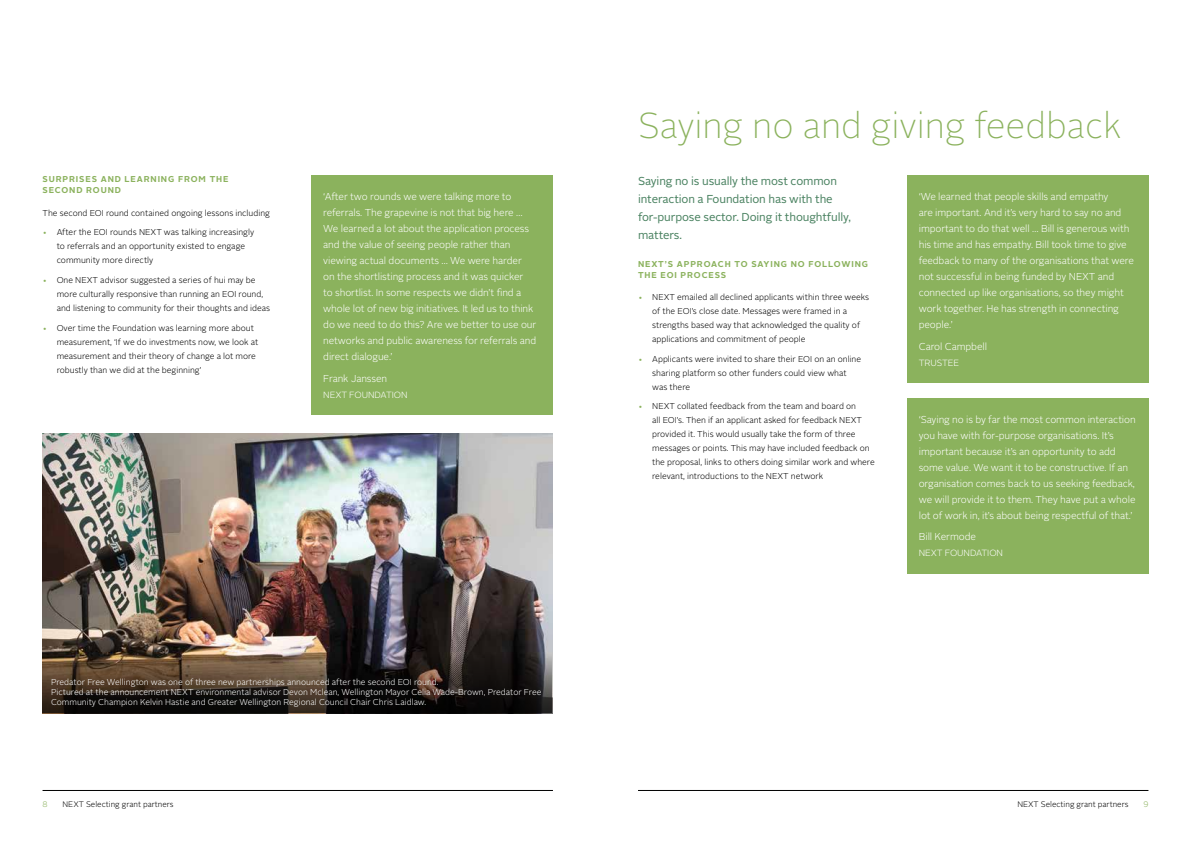
<style>
.page{position:relative;width:1191px;height:842px;background:#fff}
.page>*{position:absolute;margin:0;border:0;box-sizing:border-box;transform-origin:0 0}
.t1{font:100 36px "Alright Sans";color:#8bb25d}
.t2{font:11.5px/18px "Alright Sans";letter-spacing:-.01em;color:#4a8261}
.t3{font:300 10px/16px "Alright Sans";letter-spacing:-.01em;color:#fff}
.t4{font:300 9px "Alright Sans";letter-spacing:-.01em;color:#fff}
.t5{font:300 8.5px/14px "Alright Sans";color:#000}
.t6{font:300 8.5px/10px "Alright Sans";color:#fff}
.t7{font:700 8.5px/11px "Alright Sans";letter-spacing:.1em;color:#8bb25d}
.t8{font:300 8px "Alright Sans";color:#000}
.t9{font:300 8px "Alright Sans";color:#8bb25d}
.s1{color:#8bb25d}
</style>
<div class="page">
<hr style="left:43px;top:790px;width:510px;height:1px;background:#000">
<hr style="left:638px;top:790px;width:510px;height:1px;background:#000">
<div style="left:312px;top:176px;width:241px;height:239px;background:#8bb25d"></div>
<img style="left:43px;top:433px;width:510px;height:280px">
<div style="left:907px;top:398px;width:241px;height:175px;background:#8bb25d"></div>
<div style="left:907px;top:176px;width:241px;height:207px;background:#8bb25d"></div>
<svg style="left:43px;top:653px;width:509px;height:60px;background:#342921"></svg>
<p class="t7" style="left:43px;top:174px;width:187px">SURPRISES AND LEARNING FROM THE<br>SECOND ROUND</p>
<p class="t5" style="left:43px;top:206px;width:229px">The second EOI round contained ongoing lessons including</p>
<p class="t5" style="left:57px;top:226px;width:199px;text-indent:-14px"><span class="s1">•</span> After the EOI rounds NEXT was talking increasingly to referrals and an opportunity existed to engage community more directly</p>
<p class="t5" style="left:57px;top:273px;width:215px;text-indent:-14px"><span class="s1">•</span> One NEXT advisor suggested a series of hui may be more culturally responsive than running an EOI round, and listening to community for their thoughts and ideas</p>
<p class="t5" style="left:57px;top:321px;width:203px;text-indent:-14px"><span class="s1">•</span> Over time the Foundation was learning more about measurement, ‘If we do investments now, we look at measurement and their theory of change a lot more robustly than we did at the beginning’</p>
<p class="t3" style="left:323px;top:189px;width:215px">‘After two rounds we were talking more to referrals. The grapevine is not that big here … We learned a lot about the application process and the value of seeing people rather than viewing actual documents … We were harder<br>on the shortlisting process and it was quicker<br>to shortlist. In some respects we didn’t find a whole lot of new big initiatives. It led us to think do we need to do this? Are we better to use our networks and public awareness for referrals and direct dialogue.’</p>
<p class="t3" style="left:323px;top:371px;width:65px">Frank Janssen</p>
<p class="t4" style="left:323px;top:389px;width:86px">NEXT FOUNDATION</p>
<p class="t6" style="left:51px;top:677px;width:492px">Predator Free Wellington was one of three new partnerships announced after the second EOI round.<br>Pictured at the announcement NEXT environmental advisor Devon Mclean, Wellington Mayor Celia Wade-Brown, Predator Free<br>Community Champion Kelvin Hastie and Greater Wellington Regional Council Chair Chris Laidlaw.</p>
<h1 class="t1" style="left:638px;top:102px;width:485px">Saying no and giving feedback</h1>
<p class="t2" style="left:638px;top:172px;width:214px">Saying no is usually the most common interaction a Foundation has with the for-purpose sector. Doing it thoughtfully, matters.</p>
<p class="t7" style="left:638px;top:258px;width:231px">NEXT’S APPROACH TO SAYING NO FOLLOWING<br>THE EOI PROCESS</p>
<p class="t5" style="left:652px;top:290px;width:218px;text-indent:-14px"><span class="s1">•</span> NEXT emailed all declined applicants within three weeks of the EOI’s close date. Messages were framed in a strengths based way that acknowledged the quality of applications and commitment of people</p>
<p class="t5" style="left:652px;top:352px;width:210px;text-indent:-14px"><span class="s1">•</span> Applicants were invited to share their EOI on an online sharing platform so other funders could view what was there</p>
<p class="t5" style="left:652px;top:400px;width:224px;text-indent:-14px"><span class="s1">•</span> NEXT collated feedback from the team and board on<br>all EOI’s. Then if an applicant asked for feedback NEXT provided it. This would usually take the form of three messages or points. This may have included feedback on the proposal, links to others doing similar work and where relevant, introductions to the NEXT network</p>
<p class="t3" style="left:918px;top:189px;width:217px">‘We learned that people skills and empathy<br>are important. And it’s very hard to say no and important to do that well … Bill is generous with his time and has empathy. Bill took time to give feedback to many of the organisations that were not successful in being funded by NEXT and connected up like organisations, so they might work together. He has strength in connecting people.’</p>
<p class="t3" style="left:918px;top:339px;width:70px">Carol Campbell</p>
<p class="t4" style="left:918px;top:357px;width:42px">TRUSTEE</p>
<p class="t3" style="left:918px;top:411px;width:218px">‘Saying no is by far the most common interaction you have with for-purpose organisations. It’s important because it’s an opportunity to add some value. We want it to be constructive. If an organisation comes back to us seeking feedback, we will provide it to them. They have put a whole lot of work in, it’s about being respectful of that.’</p>
<p class="t3" style="left:918px;top:529px;width:59px">Bill Kermode</p>
<p class="t4" style="left:918px;top:547px;width:86px">NEXT FOUNDATION</p>
<p class="t9" style="left:43px;top:799px;width:7px">8</p>
<p class="t8" style="left:63px;top:799px;width:113px">NEXT Selecting grant partners</p>
<p class="t8" style="left:1017px;top:799px;width:113px">NEXT Selecting grant partners</p>
<p class="t9" style="left:1143px;top:799px;width:7px">9</p>
</div>
